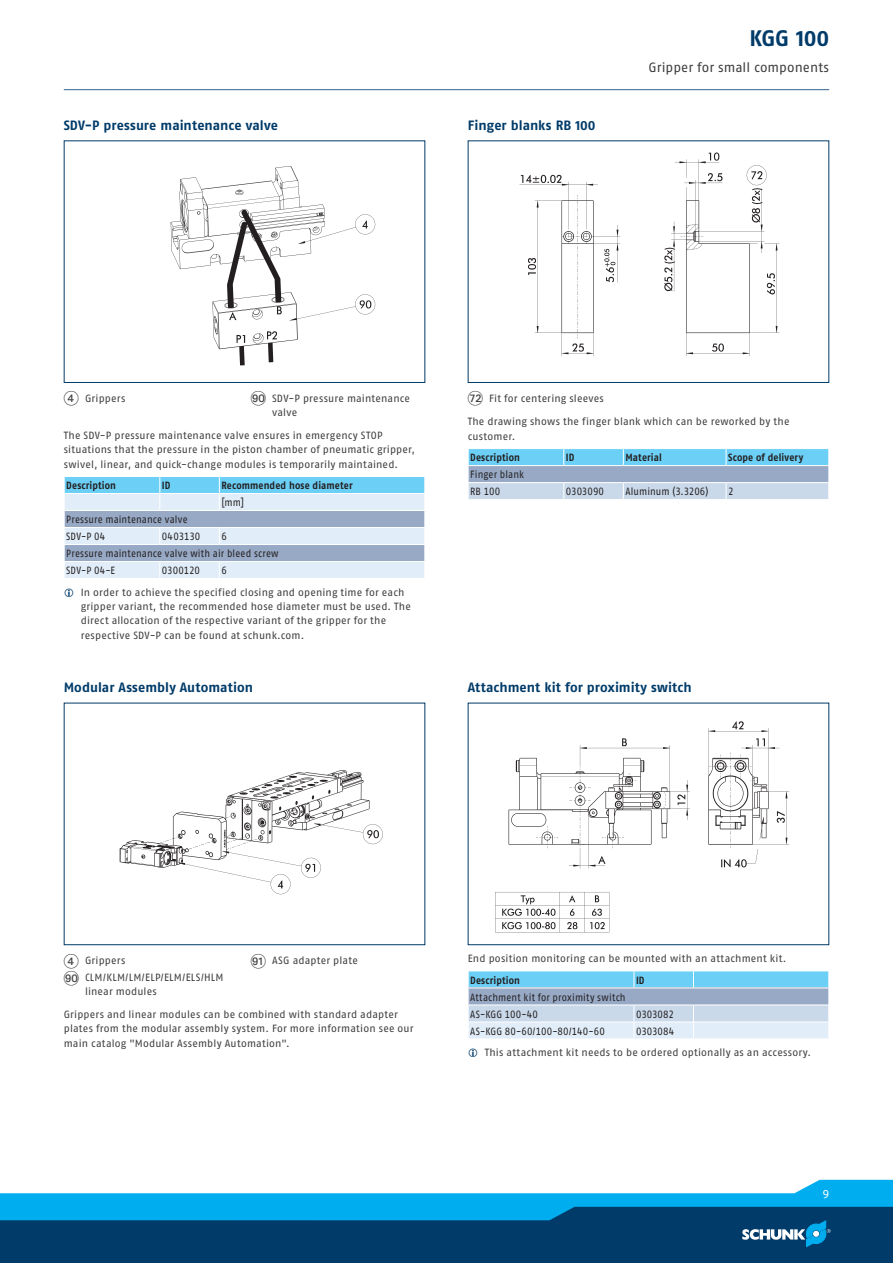
<style>
.page{position:relative;width:893px;height:1263px;background:#fff}
.page>*{position:absolute;margin:0;border:0;box-sizing:border-box;transform-origin:0 0}
.t1{font:700 22.5px "SCHUNK Fago Pro";color:#003b69}
.t2{font:700 13.5px "SCHUNK Fago Pro";letter-spacing:.005em;color:#003b69}
.t3{font:13.5px "SCHUNK Fago Pro";color:#3e3e3f}
.t4{font:12px "SCHUNK Fago Pro";color:#fff}
.t5{font:10.5px/14.2px "SCHUNK Fago Pro";letter-spacing:.015em;color:#3e3e3f}
.t6{font:10.5px/17px "SCHUNK Fago Pro";letter-spacing:.015em;color:#231f20;scale:.9 1}
.t7{font:700 10.5px "SCHUNK Fago Pro";letter-spacing:.015em;color:#231f20;scale:.9 1}
.t8{font:10.5px "SCHUNK Fago Pro";letter-spacing:-.005em;color:#231f20;scale:.9 1}
.s1{font-family:"Deco Numbers LH Circle";font-size:15px}
</style>
<div class="page">
<div style="left:0;top:1202px;width:893px;height:61px;background:#003b69"></div>
<svg style="left:0;top:1180px;width:893px;height:67px"></svg>
<hr style="left:64px;top:89px;width:765px;height:1px;background:#35628d">
<div style="left:64px;top:140px;width:361px;height:243px;border:1px solid #003b69"></div>
<img style="left:170px;top:165px;width:206px;height:201px">
<svg style="left:64px;top:476px;width:361px;height:102px;background:#b8d3e7"></svg>
<hr style="left:64px;top:561px;width:96px;height:1px;background:#fff">
<hr style="left:160px;top:561px;width:59px;height:1px;background:#fff">
<hr style="left:219px;top:561px;width:206px;height:1px;background:#fff">
<div style="left:468px;top:140px;width:361px;height:243px;border:1px solid #003b69"></div>
<img style="left:519px;top:152px;width:261px;height:204px">
<svg style="left:468px;top:449px;width:361px;height:50px;background:#9cc7e2"></svg>
<hr style="left:468px;top:482px;width:96px;height:1px;background:#fff">
<hr style="left:564px;top:482px;width:59px;height:1px;background:#fff">
<hr style="left:623px;top:482px;width:103px;height:1px;background:#fff">
<hr style="left:726px;top:482px;width:103px;height:1px;background:#fff">
<div style="left:64px;top:703px;width:361px;height:242px;border:1px solid #003b69"></div>
<img style="left:119px;top:770px;width:264px;height:125px">
<div style="left:468px;top:703px;width:361px;height:242px;border:1px solid #003b69"></div>
<img style="left:495px;top:721px;width:295px;height:212px">
<svg style="left:468px;top:971px;width:361px;height:68px;background:#b0d2e8"></svg>
<hr style="left:468px;top:1004px;width:166px;height:1px;background:#fff">
<hr style="left:634px;top:1004px;width:59px;height:1px;background:#fff">
<hr style="left:693px;top:1004px;width:136px;height:1px;background:#fff">
<p class="t2" style="left:64px;top:117px;width:216px">SDV-P pressure maintenance valve</p>
<p class="t2" style="left:468px;top:117px;width:129px">Finger blanks RB 100</p>
<h1 class="t1" style="left:750px;top:24px;width:81px">KGG 100</h1>
<p class="t3" style="left:648px;top:60px;width:182px">Gripper for small components</p>
<p class="t5" style="left:64px;top:391px;width:63px"><span class="s1">4</span> Grippers</p>
<p class="t5" style="left:272px;top:391px;width:139px;text-indent:-21px"><span class="s1">IT</span> SDV-P pressure maintenance valve</p>
<p class="t5" style="left:64px;top:428px;width:353px">The SDV-P pressure maintenance valve ensures in emergency STOP situations that the pressure in the piston chamber of pneumatic gripper, swivel, linear, and quick-change modules is temporarily maintained.</p>
<p class="t7" style="left:66px;top:479px;width:57px">Description</p>
<p class="t7" style="left:162px;top:479px;width:11px">ID</p>
<p class="t7" style="left:221px;top:479px;width:147px">Recommended hose diameter</p>
<p class="t6" style="left:221px;top:494px;width:27px">[mm]</p>
<p class="t6" style="left:66px;top:511px;width:136px">Pressure maintenance valve<br>SDV-P 04</p>
<p class="t6" style="left:66px;top:528px;width:237px;text-indent:155px">6<br>Pressure maintenance valve with air bleed screw<br>SDV-P 04-E</p>
<p class="t8" style="left:162px;top:530px;width:44px">0403130</p>
<p class="t6" style="left:162px;top:562px;width:44px">0300120</p>
<p class="t6" style="left:221px;top:562px;width:8px">6</p>
<p class="t5" style="left:81px;top:585px;width:332px">In order to achieve the specified closing and opening time for each gripper variant, the recommended hose diameter must be used. The direct allocation of the respective variant of the gripper for the respective SDV-P can be found at schunk.com.</p>
<p class="t2" style="left:64px;top:679px;width:191px">Modular Assembly Automation</p>
<p class="t5" style="left:468px;top:391px;width:138px"><span class="s1">GL</span> Fit for centering sleeves</p>
<p class="t5" style="left:468px;top:415px;width:323px">The drawing shows the finger blank which can be reworked by the customer.</p>
<p class="t7" style="left:470px;top:451px;width:57px">Description</p>
<p class="t7" style="left:566px;top:451px;width:11px">ID</p>
<p class="t7" style="left:625px;top:451px;width:42px">Material</p>
<p class="t7" style="left:728px;top:451px;width:85px">Scope of delivery</p>
<p class="t6" style="left:470px;top:466px;width:61px">Finger blank<br>RB 100</p>
<p class="t6" style="left:566px;top:483px;width:44px">0303090</p>
<p class="t6" style="left:625px;top:483px;width:94px">Aluminum (3.3206)</p>
<p class="t6" style="left:728px;top:483px;width:8px">2</p>
<p class="t2" style="left:468px;top:679px;width:225px">Attachment kit for proximity switch</p>
<p class="t5" style="left:64px;top:952px;width:161px;line-height:17px"><span class="s1">4</span> Grippers<br><span class="s1">IT</span> CLM/KLM/LM/ELP/ELM/ELS/HLM</p>
<p class="t5" style="left:85px;top:984px;width:73px">linear modules</p>
<p class="t5" style="left:251px;top:953px;width:109px"><span class="s1">IK</span> ASG adapter plate</p>
<p class="t5" style="left:64px;top:1007px;width:351px">Grippers and linear modules can be combined with standard adapter plates from the modular assembly system. For more information see our main catalog "Modular Assembly Automation".</p>
<p class="t5" style="left:468px;top:951px;width:320px">End position monitoring can be mounted with an attachment kit.</p>
<p class="t7" style="left:470px;top:973px;width:57px">Description</p>
<p class="t7" style="left:636px;top:973px;width:11px">ID</p>
<p class="t6" style="left:470px;top:988px;width:174px">Attachment kit for proximity switch<br>AS-KGG 100-40</p>
<p class="t8" style="left:636px;top:1008px;width:44px">0303082</p>
<p class="t6" style="left:470px;top:1022px;width:151px">AS-KGG 80-60/100-80/140-60</p>
<p class="t6" style="left:636px;top:1022px;width:44px">0303084</p>
<p class="t5" style="left:485px;top:1045px;width:328px">This attachment kit needs to be ordered optionally as an accessory.</p>
<p class="t4" style="left:822px;top:1186px;width:8px">9</p>
</div>
